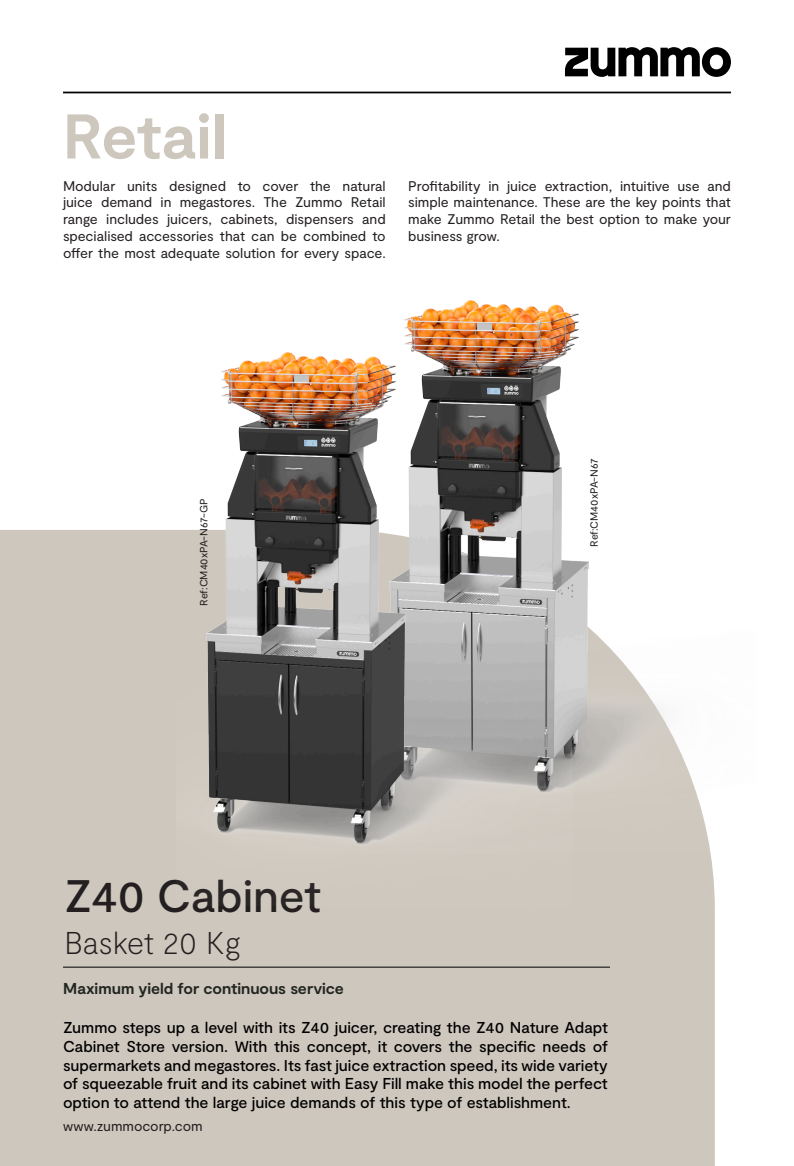
<style>
.page{position:relative;width:794px;height:1166px;background:#fff}
.page>*{position:absolute;margin:0;border:0;box-sizing:border-box;transform-origin:0 0}
.t1{font:700 63px "Moderat";color:#cec7bd}
.t2{font:500 45.5px "Moderat";letter-spacing:-.005em;color:#231f20}
.t3{font:100 31.5px "Moderat";letter-spacing:-.015em;color:#231f20}
.t4{font:500 15.75px/18.9px "Moderat";letter-spacing:-.005em;color:#000;text-align:justify}
.t5{font:700 15.75px "Moderat";letter-spacing:-.005em;color:#222620}
.t6{font:14px/16.8px "Moderat";letter-spacing:-.01em;color:#231f20;text-align:justify}
.t7{font:10.5px "Moderat";letter-spacing:-.01em;color:#231f20}
</style>
<div class="page">
<div style="left:0;top:530px;width:715px;height:636px;background:#cec7bd"></div>
<hr style="left:63px;top:92px;width:668px;height:1px;background:#000">
<svg style="left:565px;top:47px;width:166px;height:30px"></svg>
<hr style="left:63px;top:967px;width:547px;height:1px;background:#000">
<img style="left:572px;top:313px;width:143px;height:540px">
<img style="left:176px;top:300px;width:396px;height:605px">
<p class="t1" style="left:63px;top:100px;width:165px">Retail</p>
<p class="t6" style="left:63px;top:178px;width:324px">Modular units designed to cover the natural juice demand in megastores. The Zummo Retail range includes juicers, cabinets, dispensers and specialised accessories that can be combined to offer the most adequate solution for every space.</p>
<p class="t6" style="left:408px;top:178px;width:324px">Profitability in juice extraction, intuitive use and simple maintenance. These are the key points that make Zummo Retail the best option to make your business grow.</p>
<p class="t7" style="left:198px;top:605px;width:109px;rotate:-90deg">Ref:CM40xPA-N67-GP</p>
<p class="t7" style="left:588px;top:547px;width:90px;rotate:-90deg">Ref:CM40xPA-N67</p>
<p class="t2" style="left:64px;top:869px;width:258px">Z40 Cabinet</p>
<p class="t3" style="left:64px;top:925px;width:178px">Basket 20 Kg</p>
<p class="t5" style="left:63px;top:979px;width:282px">Maximum yield for continuous service</p>
<p class="t4" style="left:63px;top:1018px;width:546px">Zummo steps up a level with its Z40 juicer, creating the Z40 Nature Adapt Cabinet Store version. With this concept, it covers the specific needs of supermarkets and megastores. Its fast juice extraction speed, its wide variety of squeezable fruit and its cabinet with Easy Fill make this model the perfect option to attend the large juice demands of this type of establishment.</p>
<p class="t6" style="left:63px;top:1118px;width:141px">www.zummocorp.com</p>
</div>
